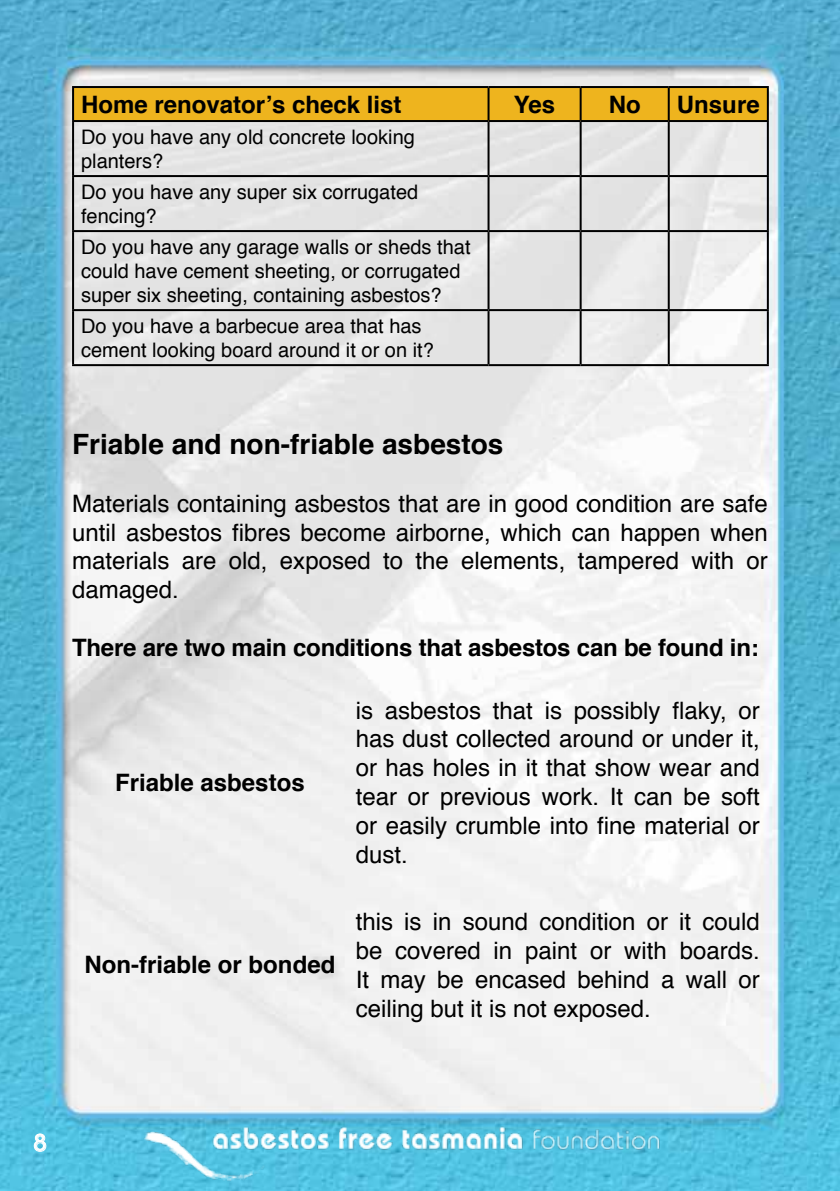
<style>
.page{position:relative;width:840px;height:1191px;background:#fff}
.page>*{position:absolute;margin:0;border:0;box-sizing:border-box;transform-origin:0 0}
.t1{font:700 28px "Helvetica";color:#000}
.t2{font:24px/28.8px "Helvetica";color:#000;text-align:justify}
.t3{font:700 24px "Helvetica";color:#000}
.t4{font:500 24px "Bauhaus IT Cby BT";color:#fff}
.t5{font:20px/24px "Helvetica";color:#000}
</style>
<div class="page">
<img style="left:0;top:0;width:839px;height:1191px">
<svg style="left:33px;top:1133px;width:14px;height:19px"></svg>
<img style="left:139px;top:1115px;width:538px;height:76px">
<div style="left:74px;top:88px;width:692px;height:32px;background:#eeb41e"></div>
<hr style="left:72px;top:122px;width:2px;height:53px;background:#000">
<hr style="left:487px;top:122px;width:2px;height:53px;background:#000">
<hr style="left:579px;top:122px;width:2px;height:53px;background:#000">
<hr style="left:667px;top:122px;width:2px;height:53px;background:#000">
<hr style="left:766px;top:122px;width:2px;height:53px;background:#000">
<hr style="left:72px;top:175px;width:416px;height:2px;background:#000">
<hr style="left:72px;top:177px;width:2px;height:53px;background:#000">
<hr style="left:488px;top:175px;width:92px;height:2px;background:#000">
<hr style="left:487px;top:177px;width:2px;height:53px;background:#000">
<hr style="left:580px;top:175px;width:88px;height:2px;background:#000">
<hr style="left:579px;top:177px;width:2px;height:53px;background:#000">
<hr style="left:668px;top:175px;width:100px;height:2px;background:#000">
<hr style="left:667px;top:177px;width:2px;height:53px;background:#000">
<hr style="left:766px;top:177px;width:2px;height:53px;background:#000">
<hr style="left:72px;top:230px;width:416px;height:2px;background:#000">
<hr style="left:72px;top:232px;width:2px;height:77px;background:#000">
<hr style="left:488px;top:230px;width:92px;height:2px;background:#000">
<hr style="left:487px;top:232px;width:2px;height:77px;background:#000">
<hr style="left:580px;top:230px;width:88px;height:2px;background:#000">
<hr style="left:579px;top:232px;width:2px;height:77px;background:#000">
<hr style="left:668px;top:230px;width:100px;height:2px;background:#000">
<hr style="left:667px;top:232px;width:2px;height:77px;background:#000">
<hr style="left:766px;top:232px;width:2px;height:77px;background:#000">
<hr style="left:72px;top:309px;width:416px;height:2px;background:#000">
<hr style="left:72px;top:311px;width:2px;height:53px;background:#000">
<hr style="left:488px;top:309px;width:92px;height:2px;background:#000">
<hr style="left:487px;top:311px;width:2px;height:53px;background:#000">
<hr style="left:580px;top:309px;width:88px;height:2px;background:#000">
<hr style="left:579px;top:311px;width:2px;height:53px;background:#000">
<hr style="left:668px;top:309px;width:100px;height:2px;background:#000">
<hr style="left:667px;top:311px;width:2px;height:53px;background:#000">
<hr style="left:766px;top:311px;width:2px;height:53px;background:#000">
<hr style="left:72px;top:364px;width:416px;height:2px;background:#000">
<hr style="left:488px;top:364px;width:92px;height:2px;background:#000">
<hr style="left:580px;top:364px;width:88px;height:2px;background:#000">
<hr style="left:668px;top:364px;width:100px;height:2px;background:#000">
<hr style="left:72px;top:86px;width:416px;height:2px;background:#000">
<hr style="left:72px;top:88px;width:2px;height:32px;background:#000">
<hr style="left:488px;top:86px;width:92px;height:2px;background:#000">
<hr style="left:487px;top:88px;width:2px;height:32px;background:#000">
<hr style="left:580px;top:86px;width:88px;height:2px;background:#000">
<hr style="left:579px;top:88px;width:2px;height:32px;background:#000">
<hr style="left:668px;top:86px;width:100px;height:2px;background:#000">
<hr style="left:667px;top:88px;width:2px;height:32px;background:#000">
<hr style="left:766px;top:88px;width:2px;height:32px;background:#000">
<hr style="left:72px;top:120px;width:416px;height:2px;background:#000">
<hr style="left:488px;top:120px;width:92px;height:2px;background:#000">
<hr style="left:580px;top:120px;width:88px;height:2px;background:#000">
<hr style="left:668px;top:120px;width:100px;height:2px;background:#000">
<p class="t3" style="left:81px;top:85px;width:322px">Home renovator’s check list</p>
<p class="t3" style="left:513px;top:85px;width:43px">Yes</p>
<p class="t3" style="left:608px;top:85px;width:33px">No</p>
<p class="t3" style="left:676px;top:85px;width:84px">Unsure</p>
<p class="t5" style="left:81px;top:126px;width:335px">Do you have any old concrete looking planters?</p>
<p class="t5" style="left:81px;top:181px;width:338px">Do you have any super six corrugated fencing?</p>
<p class="t5" style="left:81px;top:236px;width:391px">Do you have any garage walls or sheds that could have cement sheeting, or corrugated super six sheeting, containing asbestos?</p>
<p class="t5" style="left:81px;top:315px;width:354px">Do you have a barbecue area that has cement looking board around it or on it?</p>
<p class="t1" style="left:72px;top:422px;width:433px">Friable and non-friable asbestos</p>
<p class="t2" style="left:72px;top:490px;width:697px">Materials containing asbestos that are in good condition are safe until asbestos fibres become airborne, which can happen when materials are old, exposed to the elements, tampered with or damaged.</p>
<p class="t3" style="left:72px;top:628px;width:687px">There are two main conditions that asbestos can be found in:</p>
<p class="t3" style="left:115px;top:763px;width:191px">Friable asbestos</p>
<p class="t3" style="left:84px;top:945px;width:252px">Non-friable or bonded</p>
<p class="t2" style="left:355px;top:696px;width:405px">is asbestos that is possibly flaky, or has dust collected around or under it, or has holes in it that show wear and tear or previous work. It can be soft or easily crumble into fine material or dust.</p>
<p class="t2" style="left:355px;top:908px;width:405px">this is in sound condition or it could be covered in paint or with boards.<br>It may be encased behind a wall or ceiling but it is not exposed.</p>
<p class="t4" style="left:34px;top:1128px;width:15px">8</p>
</div>
